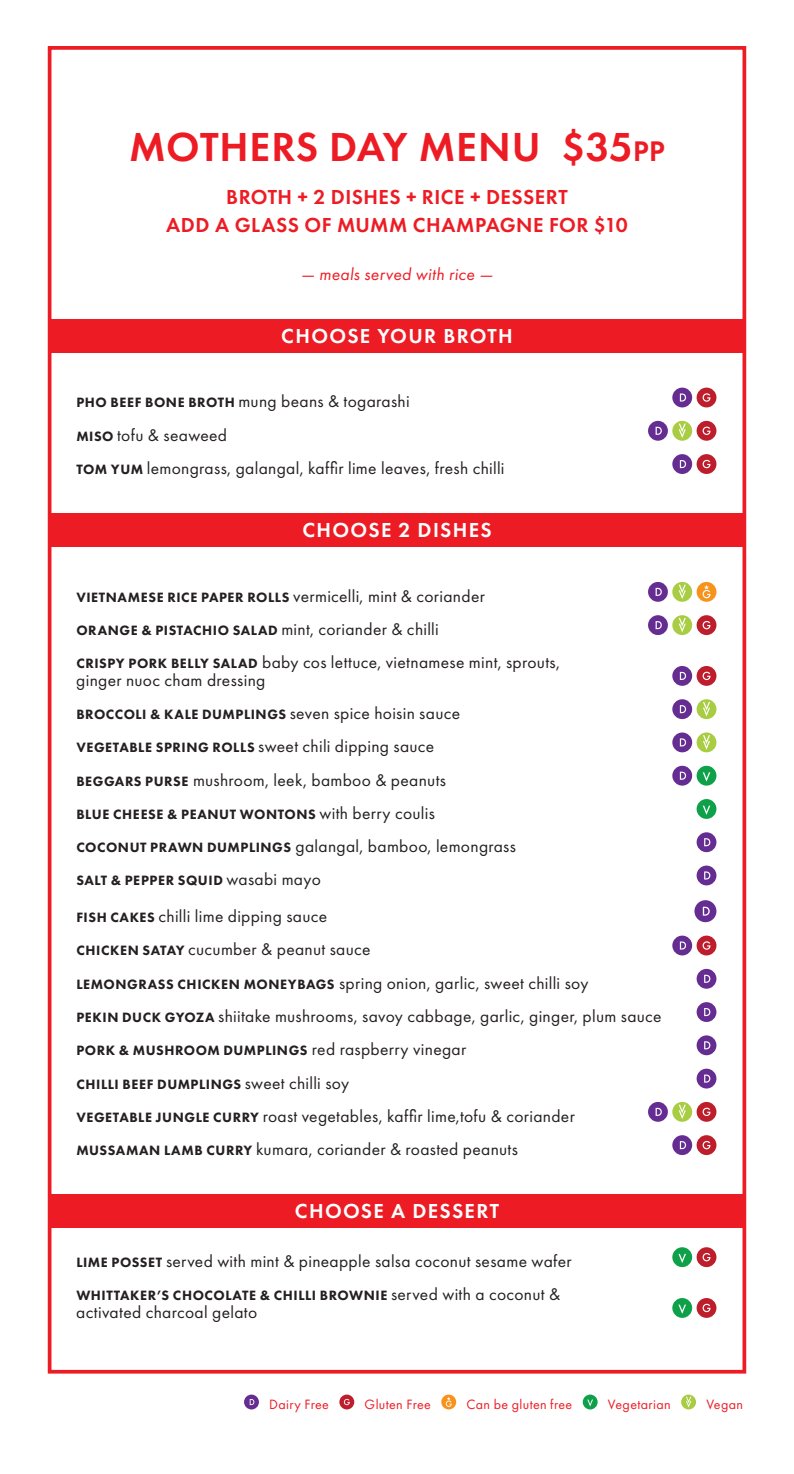
<style>
.page{position:relative;width:794px;height:1474px;background:#fff}
.page>*{position:absolute;margin:0;border:0;box-sizing:border-box;transform-origin:0 0}
.Dish{font:600 42px "Futura PT";letter-spacing:.015em;color:#ed1c24}
.Dish-2{font:600 21px "Futura PT";letter-spacing:.02em;color:#ed1c24}
.Section{font:600 21px "Futura PT";letter-spacing:.06em;color:#fff}
.Dish-3{font:17.5px/33.2px "Futura PT";letter-spacing:.02em;color:#241f21}
.Dish-4{font:italic 17.5px "Futura PT";letter-spacing:.02em;color:#ed1c24}
.Dish-5{font:800 14px "Futura PT";letter-spacing:.04em;color:#241f21}
.t1{font:14px "Futura PT";letter-spacing:.025em;color:#ed1c24}
.s1{font-size:29.4px}
.s2{font-weight:800;font-size:14px}
.s3{font-weight:400;font-size:17.5px}
</style>
<div class="page">
<div style="left:51px;top:319px;width:691px;height:33px;background:#ed1c24"></div>
<div style="left:51px;top:513px;width:691px;height:34px;background:#ed1c24"></div>
<div style="left:51px;top:1194px;width:691px;height:33px;background:#ed1c24"></div>
<svg style="left:672px;top:387px;width:44px;height:20px"></svg>
<svg style="left:648px;top:421px;width:68px;height:20px"></svg>
<svg style="left:672px;top:454px;width:44px;height:20px"></svg>
<svg style="left:648px;top:582px;width:68px;height:20px"></svg>
<svg style="left:648px;top:615px;width:68px;height:20px"></svg>
<svg style="left:672px;top:666px;width:44px;height:20px"></svg>
<svg style="left:672px;top:699px;width:44px;height:20px"></svg>
<svg style="left:672px;top:732px;width:44px;height:20px"></svg>
<svg style="left:672px;top:765px;width:44px;height:20px"></svg>
<svg style="left:696px;top:799px;width:20px;height:20px"></svg>
<svg style="left:696px;top:832px;width:20px;height:20px"></svg>
<svg style="left:696px;top:865px;width:20px;height:20px"></svg>
<svg style="left:694px;top:900px;width:22px;height:22px"></svg>
<svg style="left:672px;top:935px;width:44px;height:20px"></svg>
<svg style="left:696px;top:968px;width:20px;height:20px"></svg>
<svg style="left:696px;top:1002px;width:20px;height:20px"></svg>
<svg style="left:696px;top:1035px;width:20px;height:20px"></svg>
<svg style="left:696px;top:1068px;width:20px;height:20px"></svg>
<svg style="left:648px;top:1101px;width:68px;height:20px"></svg>
<svg style="left:672px;top:1135px;width:44px;height:20px"></svg>
<svg style="left:672px;top:1247px;width:44px;height:20px"></svg>
<svg style="left:672px;top:1298px;width:44px;height:19px"></svg>
<div style="left:48px;top:46px;width:698px;height:1327px;border:4px solid #ed1c24"></div>
<svg style="left:244px;top:1394px;width:15px;height:15px"></svg>
<svg style="left:339px;top:1394px;width:15px;height:15px"></svg>
<svg style="left:441px;top:1394px;width:15px;height:15px"></svg>
<svg style="left:583px;top:1394px;width:14px;height:15px"></svg>
<svg style="left:681px;top:1394px;width:15px;height:15px"></svg>
<p class="Dish" style="left:129px;top:120px;width:537px">MOTHERS DAY MENU $35<span class="s1">pp</span></p>
<p class="Dish-2" style="left:226px;top:184px;width:343px">BROTH + 2 DISHES + RICE + DESSERT</p>
<p class="Dish-2" style="left:166px;top:212px;width:463px">ADD A GLASS OF MUMM CHAMPAGNE FOR $10</p>
<p class="Dish-4" style="left:301px;top:263px;width:194px">— meals served with rice —</p>
<p class="Section" style="left:281px;top:322px;width:233px">CHOOSE YOUR BROTH</p>
<p class="Dish-3" style="left:76px;top:385px;width:335px"><span class="s2">PHO BEEF BONE BROTH</span> mung beans &amp; togarashi</p>
<p class="Dish-3" style="left:76px;top:418px;width:152px"><span class="s2">MISO</span> tofu &amp; seaweed</p>
<p class="Dish-3" style="left:76px;top:451px;width:430px"><span class="s2">TOM YUM</span> lemongrass, galangal, kaffir lime leaves, fresh chilli</p>
<p class="Section" style="left:302px;top:517px;width:191px">CHOOSE 2 DISHES</p>
<p class="Dish-3" style="left:76px;top:579px;width:410px"><span class="s2">VIETNAMESE RICE PAPER ROLLS</span> vermicelli, mint &amp; coriander</p>
<p class="Dish-5" style="left:76px;top:621px;width:364px">ORANGE &amp; PISTACHIO SALAD <span class="s3">mint, coriander &amp; chilli</span></p>
<p class="Dish-3" style="left:76px;top:645px;width:485px"><span class="s2">CRISPY PORK BELLY SALAD</span> baby cos lettuce, vietnamese mint, sprouts,</p>
<p class="Dish-3" style="left:76px;top:663px;width:191px">ginger nuoc cham dressing</p>
<p class="Dish-5" style="left:76px;top:705px;width:385px">BROCCOLI &amp; KALE DUMPLINGS <span class="s3">seven spice hoisin sauce</span></p>
<p class="Dish-3" style="left:76px;top:729px;width:359px"><span class="s2">VEGETABLE SPRING ROLLS</span> sweet chili dipping sauce</p>
<p class="Dish-3" style="left:76px;top:763px;width:371px"><span class="s2">BEGGARS PURSE</span> mushroom, leek, bamboo &amp; peanuts</p>
<p class="Dish-5" style="left:76px;top:805px;width:360px">BLUE CHEESE &amp; PEANUT WONTONS <span class="s3">with berry coulis</span></p>
<p class="Dish-3" style="left:76px;top:829px;width:441px"><span class="s2">COCONUT PRAWN DUMPLINGS</span> galangal, bamboo, lemongrass</p>
<p class="Dish-5" style="left:76px;top:872px;width:246px">SALT &amp; PEPPER SQUID <span class="s3">wasabi mayo</span></p>
<p class="Dish-3" style="left:76px;top:899px;width:296px"><span class="s2">FISH CAKES</span> chilli lime dipping sauce<br><span class="s2">CHICKEN SATAY</span> cucumber &amp; peanut sauce</p>
<p class="Dish-3" style="left:76px;top:966px;width:513px"><span class="s2">LEMONGRASS CHICKEN MONEYBAGS</span> spring onion, garlic, sweet chilli soy</p>
<p class="Dish-3" style="left:76px;top:999px;width:587px"><span class="s2">PEKIN DUCK GYOZA</span> shiitake mushrooms, savoy cabbage, garlic, ginger, plum sauce</p>
<p class="Dish-5" style="left:76px;top:1041px;width:391px">PORK &amp; MUSHROOM DUMPLINGS <span class="s3">red raspberry vinegar</span></p>
<p class="Dish-5" style="left:76px;top:1075px;width:274px">CHILLI BEEF DUMPLINGS <span class="s3">sweet chilli soy</span></p>
<p class="Dish-3" style="left:76px;top:1099px;width:500px"><span class="s2">VEGETABLE JUNGLE CURRY</span> roast vegetables, kaffir lime,tofu &amp; coriander</p>
<p class="Dish-3" style="left:76px;top:1132px;width:443px"><span class="s2">MUSSAMAN LAMB CURRY</span> kumara, coriander &amp; roasted peanuts</p>
<p class="Section" style="left:295px;top:1197px;width:206px">CHOOSE A DESSERT</p>
<p class="Dish-3" style="left:76px;top:1244px;width:497px"><span class="s2">LIME POSSET</span> served with mint &amp; pineapple salsa coconut sesame wafer</p>
<p class="Dish-5" style="left:76px;top:1286px;width:485px">WHITTAKER’S CHOCOLATE &amp; CHILLI BROWNIE <span class="s3">served with a coconut &amp;</span></p>
<p class="Dish-3" style="left:76px;top:1295px;width:182px">activated charcoal gelato</p>
<p class="t1" style="left:269px;top:1396px;width:61px">Dairy Free</p>
<p class="t1" style="left:364px;top:1396px;width:68px">Gluten Free</p>
<p class="t1" style="left:466px;top:1396px;width:107px">Can be gluten free</p>
<p class="t1" style="left:608px;top:1396px;width:64px">Vegetarian</p>
<p class="t1" style="left:706px;top:1396px;width:38px">Vegan</p>
</div>
